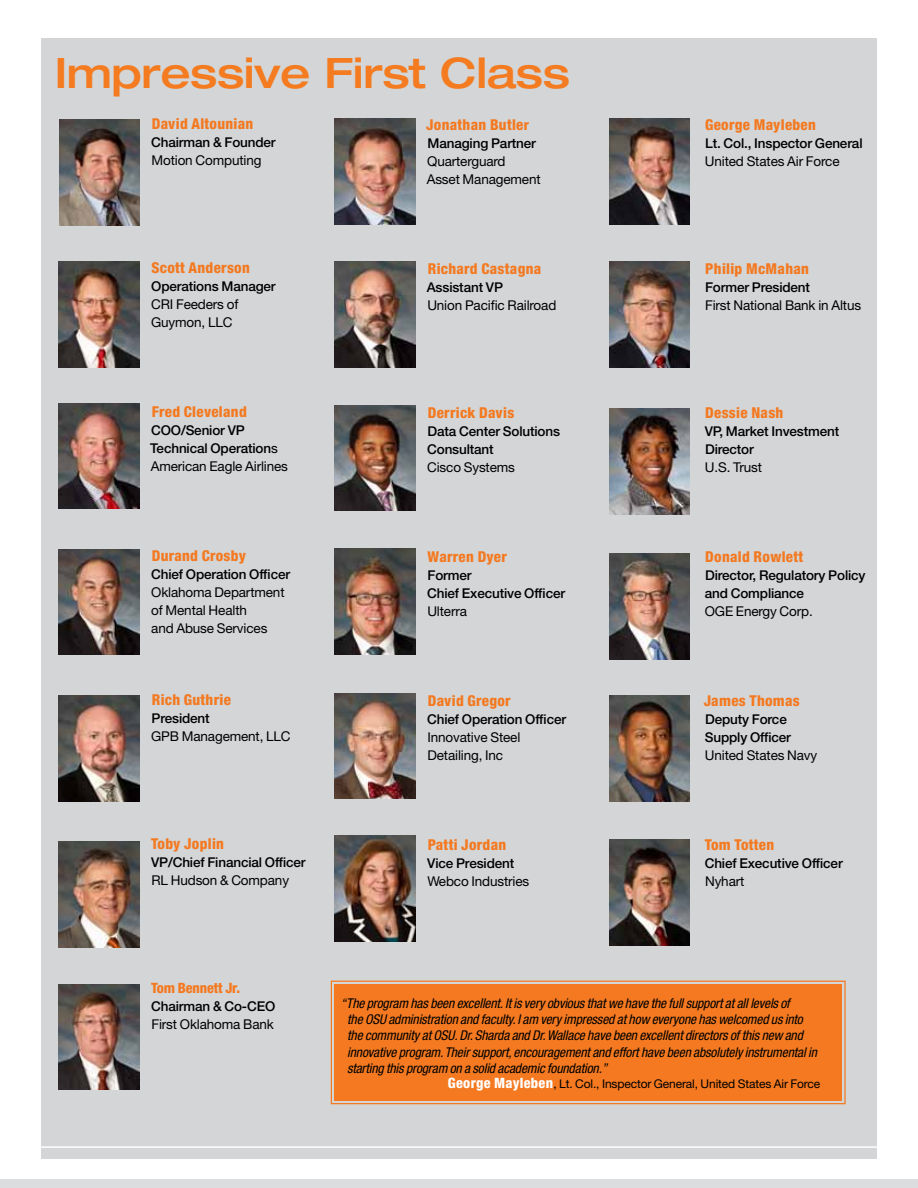
<style>
.page{position:relative;width:918px;height:1188px;background:#fff}
.page>*{position:absolute;margin:0;border:0;box-sizing:border-box;transform-origin:0 0}
.t1{font:500 expanded 42px "Helvetica Neue LT Std";letter-spacing:-.01em;color:#f47b20}
.t2{font:800 condensed 15px "Helvetica Neue LT Std";letter-spacing:.02em;color:#f47920}
.t3{font:800 condensed 14.25px "Helvetica Neue LT Std";letter-spacing:-.01em;color:#f47920}
.t4{font:500 13.5px/18px "Helvetica Neue LT Std";letter-spacing:-.01em;color:#000}
.t5{font:italic condensed 13.5px/16.2px "Helvetica Neue LT Std";letter-spacing:-.01em;color:#000}
.t6{font:13.5px/18px "Helvetica Neue LT Std";letter-spacing:-.01em;color:#000}
.t7{font:12px "Helvetica Neue LT Std";letter-spacing:-.01em;color:#000}
.s1{font-weight:400}
.s2{font-size:14.25px}
.s3{font-weight:800;font-stretch:condensed;font-size:14.25px;color:#fff}
</style>
<div class="page">
<div style="left:41px;top:38px;width:836px;height:1120px;background:#d3d5d6"></div>
<svg style="left:330px;top:980px;width:516px;height:125px"></svg>
<div style="left:334px;top:984px;width:508px;height:117px;border:4px solid #f47920"></div>
<img style="left:59px;top:120px;width:81px;height:106px">
<img style="left:334px;top:119px;width:81px;height:105px">
<img style="left:609px;top:119px;width:81px;height:105px">
<img style="left:609px;top:262px;width:81px;height:105px">
<img style="left:609px;top:409px;width:81px;height:106px">
<img style="left:609px;top:554px;width:81px;height:105px">
<img style="left:609px;top:696px;width:81px;height:105px">
<img style="left:609px;top:840px;width:81px;height:105px">
<img style="left:334px;top:262px;width:81px;height:105px">
<img style="left:334px;top:405px;width:81px;height:106px">
<img style="left:334px;top:549px;width:81px;height:106px">
<img style="left:334px;top:693px;width:81px;height:106px">
<img style="left:334px;top:835px;width:81px;height:106px">
<img style="left:58px;top:262px;width:81px;height:105px">
<img style="left:58px;top:403px;width:81px;height:106px">
<img style="left:58px;top:549px;width:81px;height:106px">
<img style="left:58px;top:696px;width:81px;height:105px">
<img style="left:58px;top:842px;width:81px;height:106px">
<img style="left:58px;top:984px;width:81px;height:106px">
<div style="left:0;top:1179px;width:918px;height:9px;background:#dcddde"></div>
<hr style="left:30px;top:1146px;width:862px;height:2px;background:#fff">
<h1 class="t1" style="left:55px;top:47px;width:517px">Impressive First Class</h1>
<p class="t2" style="left:152px;top:115px;width:103px">David Altounian</p>
<p class="t4" style="left:151px;top:133px;width:126px">Chairman &amp; Founder</p>
<p class="t6" style="left:151px;top:151px;width:112px">Motion Computing</p>
<p class="t2" style="left:152px;top:259px;width:100px">Scott Anderson</p>
<p class="t4" style="left:151px;top:277px;width:126px">Operations Manager</p>
<p class="t6" style="left:151px;top:295px;width:89px">CRI Feeders of<br>Guymon, LLC</p>
<p class="t2" style="left:152px;top:403px;width:97px">Fred Cleveland</p>
<p class="t4" style="left:150px;top:421px;width:139px">COO/Senior VP<br>Technical Operation<span class="s1">s<br>American Eagle Airlines</span></p>
<p class="t2" style="left:152px;top:547px;width:96px">Durand Crosby</p>
<p class="t4" style="left:151px;top:565px;width:140px">Chief Operation Officer</p>
<p class="t6" style="left:151px;top:583px;width:135px">Oklahoma Department of Mental Health<br>and Abuse Services</p>
<p class="t2" style="left:152px;top:691px;width:81px">Rich Guthrie</p>
<p class="t4" style="left:152px;top:709px;width:60px">President</p>
<p class="t6" style="left:151px;top:727px;width:141px">GPB Management, LLC</p>
<p class="t2" style="left:151px;top:835px;width:74px">Toby Joplin</p>
<p class="t4" style="left:151px;top:853px;width:156px">VP/Chief Financial Officer</p>
<p class="t6" style="left:151px;top:871px;width:139px">RL Hudson &amp; Company</p>
<p class="t2" style="left:426px;top:116px;width:104px">Jonathan Butle<span class="s2">r</span></p>
<p class="t4" style="left:428px;top:134px;width:110px">Managing Partner</p>
<p class="t6" style="left:427px;top:152px;width:116px">Quarterguard<br>Asset Management</p>
<p class="t2" style="left:428px;top:260px;width:115px">Richard Castagna</p>
<p class="t4" style="left:427px;top:278px;width:78px">Assistant VP</p>
<p class="t6" style="left:427px;top:296px;width:131px">Union Pacific Railroad</p>
<p class="t2" style="left:428px;top:404px;width:88px">Derrick Davis</p>
<p class="t4" style="left:427px;top:422px;width:134px">Data Center Solutions<br>Consultant</p>
<p class="t6" style="left:427px;top:458px;width:89px">Cisco Systems</p>
<p class="t2" style="left:428px;top:548px;width:81px">Warren Dyer</p>
<p class="t4" style="left:427px;top:566px;width:139px">Former<br>Chief Executive Officer</p>
<p class="t6" style="left:427px;top:602px;width:41px">Ulterra</p>
<p class="t2" style="left:428px;top:692px;width:85px">David Gregor</p>
<p class="t4" style="left:427px;top:710px;width:140px">Chief Operation Officer</p>
<p class="t6" style="left:427px;top:728px;width:94px">Innovative Steel<br>Detailing, Inc</p>
<p class="t2" style="left:428px;top:836px;width:80px">Patti Jordan</p>
<p class="t4" style="left:427px;top:854px;width:89px">Vice President</p>
<p class="t6" style="left:427px;top:872px;width:103px">Webco Industries</p>
<p class="t2" style="left:705px;top:116px;width:112px">George Mayleben</p>
<p class="t4" style="left:705px;top:134px;width:159px">Lt. Col., Inspector General</p>
<p class="t6" style="left:705px;top:152px;width:136px">United States Air Force</p>
<p class="t2" style="left:705px;top:260px;width:105px">Philip McMahan</p>
<p class="t4" style="left:705px;top:278px;width:107px">Former President</p>
<p class="t6" style="left:705px;top:296px;width:158px">First National Bank in Altus</p>
<p class="t2" style="left:705px;top:404px;width:80px">Dessie Nash</p>
<p class="t4" style="left:705px;top:422px;width:136px">VP, Market Investment<br>Director</p>
<p class="t6" style="left:705px;top:458px;width:59px">U.S. Trust</p>
<p class="t2" style="left:705px;top:548px;width:99px">Donald Rowlett</p>
<p class="t4" style="left:705px;top:566px;width:162px">Director, Regulatory Policy and Compliance</p>
<p class="t6" style="left:705px;top:602px;width:110px">OGE Energy Corp.</p>
<p class="t2" style="left:704px;top:692px;width:98px">James Thomas</p>
<p class="t4" style="left:705px;top:710px;width:88px">Deputy Force<br>Supply Officer</p>
<p class="t6" style="left:705px;top:746px;width:114px">United States Navy</p>
<p class="t2" style="left:705px;top:836px;width:71px">Tom Totten</p>
<p class="t4" style="left:705px;top:854px;width:139px">Chief Executive Officer</p>
<p class="t6" style="left:705px;top:872px;width:41px">Nyhart</p>
<p class="t3" style="left:151px;top:979px;width:90px">Tom Bennett Jr.</p>
<p class="t4" style="left:151px;top:997px;width:126px">Chairman &amp; Co-CEO</p>
<p class="t6" style="left:151px;top:1015px;width:124px">First Oklahoma Bank</p>
<p class="t5" style="left:347px;top:995px;width:471px;text-indent:-6px">“The program has been excellent. It is very obvious that we have the full support at all levels of<br>the OSU administration and faculty. I am very impressed at how everyone has welcomed us into the community at OSU. Dr. Sharda and Dr. Wallace have been excellent directors of this new and innovative program. Their support, encouragement and effort have been absolutely instrumental in starting this program on a solid academic foundation.”</p>
<p class="t7" style="left:448px;top:1077px;width:374px"><span class="s3">George Mayleben</span>, Lt. Col., Inspector General, United States Air Force</p>
</div>
